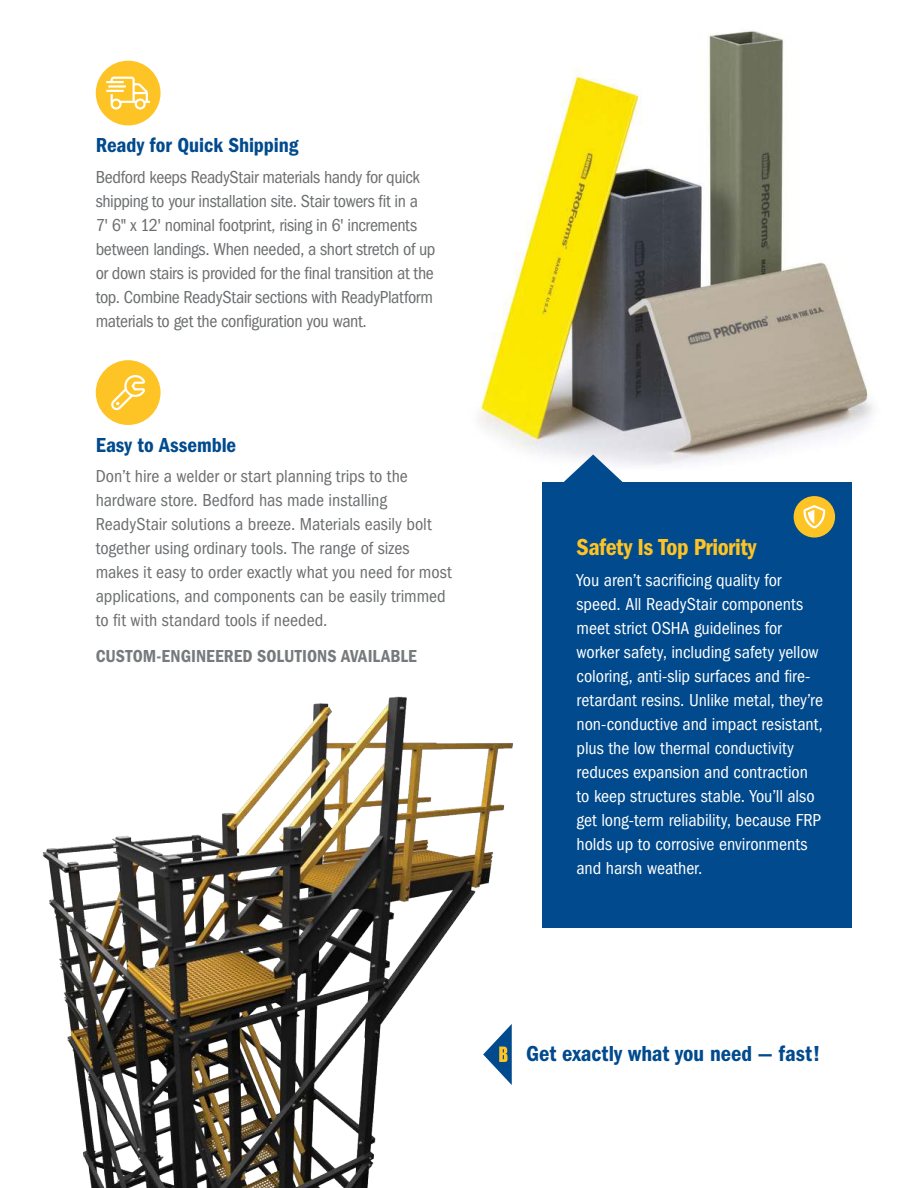
<style>
.page{position:relative;width:918px;height:1188px;background:#fff}
.page>*{position:absolute;margin:0;border:0;box-sizing:border-box;transform-origin:0 0}
.t1{font:600 condensed 24px "Franklin Gothic";letter-spacing:-.02em;color:#fec324}
.t2{font:600 condensed 22.5px "Franklin Gothic";color:#004a8d}
.t3{font:600 condensed 21px "Franklin Gothic";color:#004a8d}
.t4{font:condensed 18px/24px "Franklin Gothic";letter-spacing:-.01em;color:#6c6e70}
.t5{font:condensed 18px/24px "Franklin Gothic";letter-spacing:-.005em;color:#fff}
.t6{font:600 condensed 18px "Franklin Gothic";color:#777a7c}
</style>
<div class="page">
<img style="left:42px;top:696px;width:471px;height:492px">
<img style="left:479px;top:31px;width:394px;height:434px">
<hr style="left:0;top:64px;width:1px;height:473px;background:#221f1f">
<div style="left:96px;top:360px;width:65px;height:65px;background:#fec324;border-radius:50%"></div>
<svg style="left:111px;top:375px;width:34px;height:35px"></svg>
<div style="left:96px;top:61px;width:65px;height:64px;background:#fec324;border-radius:50%"></div>
<svg style="left:106px;top:77px;width:44px;height:33px"></svg>
<svg style="left:483px;top:1024px;width:29px;height:61px"></svg>
<div style="left:542px;top:482px;width:310px;height:446px;background:#004a8d"></div>
<svg style="left:563px;top:454px;width:61px;height:28px"></svg>
<div style="left:794px;top:496px;width:41px;height:42px;background:#fec324;border-radius:50%"></div>
<svg style="left:803px;top:505px;width:22px;height:23px"></svg>
<p class="t3" style="left:96px;top:138px;width:204px">Ready for Quick Shipping</p>
<p class="t4" style="left:96px;top:167px;width:341px">Bedford keeps ReadyStair materials handy for quick shipping to your installation site. Stair towers fit in a<br>7' 6" x 12' nominal footprint, rising in 6' increments between landings. When needed, a short stretch of up or down stairs is provided for the final transition at the top. Combine ReadyStair sections with ReadyPlatform materials to get the configuration you want.</p>
<p class="t3" style="left:96px;top:437px;width:142px">Easy to Assemble</p>
<p class="t4" style="left:96px;top:466px;width:357px">Don’t hire a welder or start planning trips to the hardware store. Bedford has made installing ReadyStair solutions a breeze. Materials easily bolt together using ordinary tools. The range of sizes makes it easy to order exactly what you need for most applications, and components can be easily trimmed to fit with standard tools if needed.</p>
<p class="t6" style="left:96px;top:650px;width:323px">CUSTOM-ENGINEERED SOLUTIONS AVAILABLE</p>
<h1 class="t1" style="left:577px;top:539px;width:181px">Safety Is Top Priority</h1>
<p class="t5" style="left:577px;top:570px;width:248px">You aren’t sacrificing quality for speed. All ReadyStair components meet strict OSHA guidelines for worker safety, including safety yellow coloring, anti-slip surfaces and fire&shy;retardant resins. Unlike metal, they’re non-conductive and impact resistant, plus the low thermal conductivity reduces expansion and contraction to keep structures stable. You’ll also get long-term reliability, because FRP holds up to corrosive environments and harsh weather.</p>
<p class="t2" style="left:526px;top:1046px;width:296px">Get exactly what you need — fast!</p>
</div>
